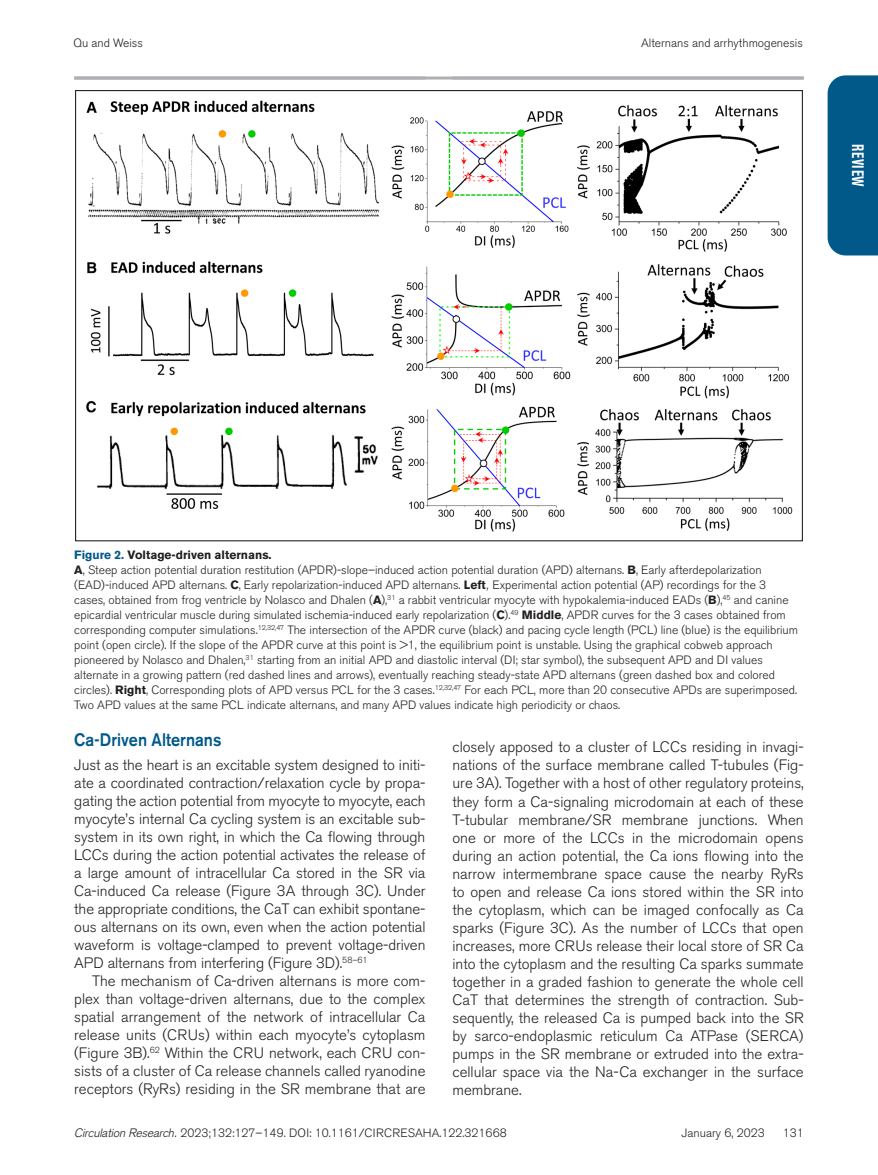
<style>
.page{position:relative;width:878px;height:1175px;background:#fff}
.page>*{position:absolute;margin:0;border:0;box-sizing:border-box;transform-origin:0 0}
.t1{font:500 18px "Akzidenz Grotesk BE";color:#01598a;scale:.9 1}
.t2{font:700 condensed 16.5px "Akzidenz Grotesk BE";color:#fff;scale:.9 1}
.t3{font:300 15px/18px "Akzidenz Grotesk BE";color:#231f20;text-align:justify}
.t4{font:300 12px/15px "Akzidenz Grotesk BE";color:#231f20}
.s1{font-weight:700;color:#01598a}
.s2{font-weight:700}
.s3{font-family:"Akzidenz Grotesk";font-style:italic}
</style>
<div class="page">
<div style="left:827px;top:75px;width:51px;height:180px;background:#01598a"></div>
<hr style="left:74px;top:76px;width:729px;height:4px;background:#b9babe">
<svg style="left:75px;top:90px;width:728px;height:452px"></svg>
<p class="t4" style="left:74px;top:36px;width:71px">Qu and Weiss</p>
<p class="t4" style="left:641px;top:36px;width:163px">Alternans and arrhythmogenesis</p>
<p class="t2" style="left:867px;top:144px;width:48px;rotate:90deg">Review</p>
<p class="t4" style="left:74px;top:548px;width:725px"><span class="s1">Figure 2.</span> <span class="s2">Voltage-driven alternans.<br>A</span>, Steep action potential duration restitution (APDR)-slope–induced action potential duration (APD) alternans. <span class="s2">B</span>, Early afterdepolarization (EAD)-induced APD alternans. <span class="s2">C</span>, Early repolarization-induced APD alternans. <span class="s2">Left</span><span class="s3">,</span> Experimental action potential (AP) recordings for the 3 cases, obtained from frog ventricle by Nolasco and Dhalen (<span class="s2">A</span>),<sup>31</sup> a rabbit ventricular myocyte with hypokalemia-induced EADs (<span class="s2">B</span>),<sup>45</sup> and canine epicardial ventricular muscle during simulated ischemia-induced early repolarization (<span class="s2">C</span>).<sup>49</sup> <span class="s2">Middle</span>, APDR curves for the 3 cases obtained from corresponding computer simulations.<sup>12,32,47</sup> The intersection of the APDR curve (black) and pacing cycle length (PCL) line (blue) is the equilibrium point (open circle). If the slope of the APDR curve at this point is &gt;1, the equilibrium point is unstable. Using the graphical cobweb approach pioneered by Nolasco and Dhalen,<sup>31</sup> starting from an initial APD and diastolic interval (DI; star symbol), the subsequent APD and DI values alternate in a growing pattern (red dashed lines and arrows), eventually reaching steady-state APD alternans (green dashed box and colored circles). <span class="s2">Right</span>, Corresponding plots of APD versus PCL for the 3 cases.<sup>12,32,47</sup> For each PCL, more than 20 consecutive APDs are superimposed.<br>Two APD values at the same PCL indicate alternans, and many APD values indicate high periodicity or chaos.</p>
<p class="t1" style="left:74px;top:729px;width:165px">Ca-Driven Alternans</p>
<p class="t3" style="left:74px;top:756px;width:353px">Just as the heart is an excitable system designed to initi&shy;ate a coordinated contraction/relaxation cycle by propa&shy;gating the action potential from myocyte to myocyte, each myocyte’s internal Ca cycling system is an excitable sub&shy;system in its own right, in which the Ca flowing through LCCs during the action potential activates the release of a large amount of intracellular Ca stored in the SR via Ca-induced Ca release (Figure 3A through 3C). Under the appropriate conditions, the CaT can exhibit spontane&shy;ous alternans on its own, even when the action potential waveform is voltage-clamped to prevent voltage-driven APD alternans from interfering (Figure 3D).<sup>58–61</sup></p>
<p class="t3" style="left:74px;top:972px;width:353px;text-indent:18px">The mechanism of Ca-driven alternans is more com&shy;plex than voltage-driven alternans, due to the complex spatial arrangement of the network of intracellular Ca release units (CRUs) within each myocyte’s cytoplasm (Figure 3B).<sup>62</sup> Within the CRU network, each CRU con&shy;sists of a cluster of Ca release channels called ryanodine receptors (RyRs) residing in the SR membrane that are</p>
<p class="t3" style="left:452px;top:738px;width:353px">closely apposed to a cluster of LCCs residing in invagi&shy;nations of the surface membrane called T-tubules (Fig&shy;ure 3A). Together with a host of other regulatory proteins, they form a Ca-signaling microdomain at each of these T-tubular membrane/SR membrane junctions. When one or more of the LCCs in the microdomain opens during an action potential, the Ca ions flowing into the narrow intermembrane space cause the nearby RyRs to open and release Ca ions stored within the SR into the cytoplasm, which can be imaged confocally as Ca sparks (Figure 3C). As the number of LCCs that open increases, more CRUs release their local store of SR Ca into the cytoplasm and the resulting Ca sparks summate together in a graded fashion to generate the whole cell CaT that determines the strength of contraction. Sub&shy;sequently, the released Ca is pumped back into the SR by sarco-endoplasmic reticulum Ca ATPase (SERCA) pumps in the SR membrane or extruded into the extra&shy;cellular space via the Na-Ca exchanger in the surface membrane.</p>
<p class="t4" style="left:74px;top:1125px;width:434px"><span class="s3">Circulation Research.</span> 2023;132:127–149. DOI: 10.1161/CIRCRESAHA.122.321668</p>
<p class="t4" style="left:681px;top:1125px;width:84px">January 6, 2023</p>
<p class="t4" style="left:782px;top:1125px;width:22px">131</p>
</div>
